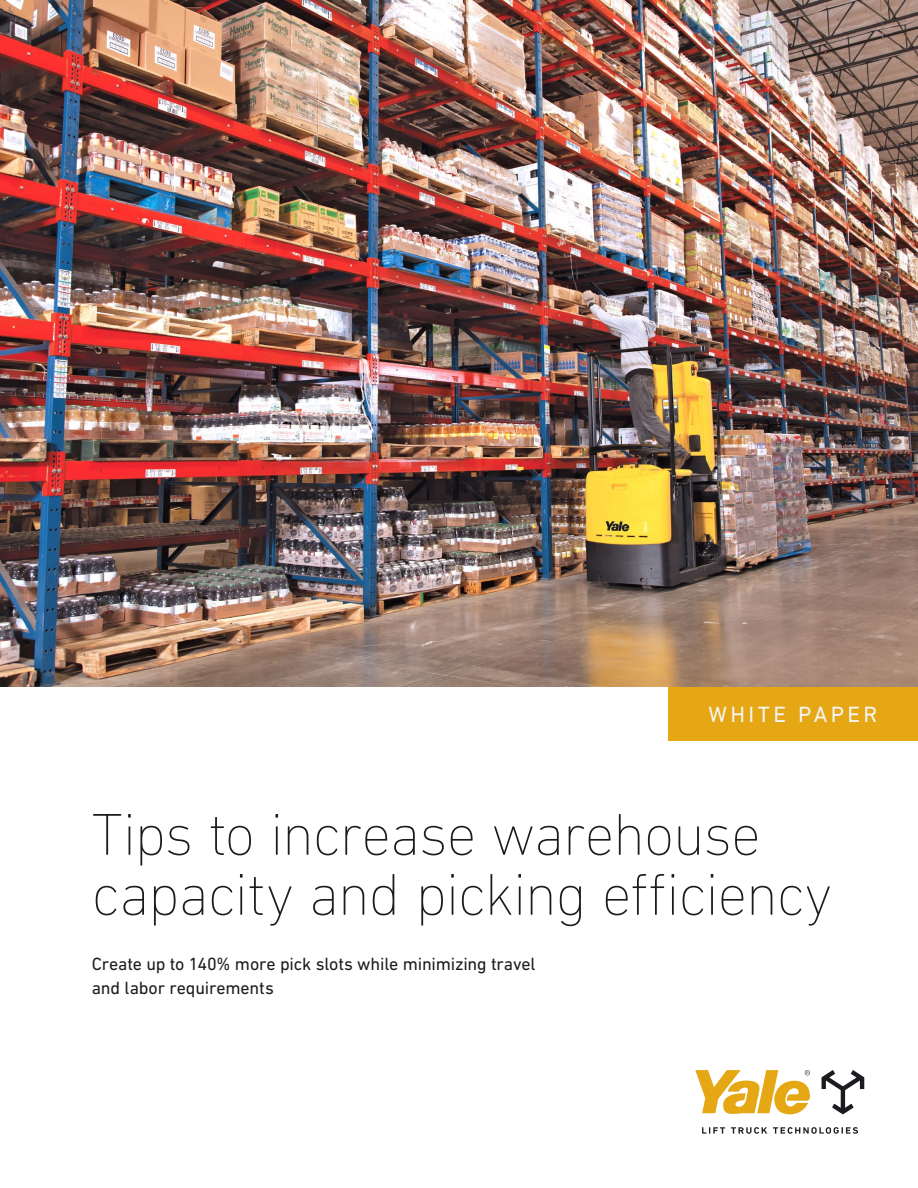
<style>
.page{position:relative;width:918px;height:1188px;background:#fff}
.page>*{position:absolute;margin:0;border:0;box-sizing:border-box;transform-origin:0 0}
.t1{font:200 60px/60px "DIN Next LT Pro";letter-spacing:-.02em;color:#1a1c1f}
.t2{font:22.5px "DIN Next LT Pro";letter-spacing:.15em;color:#f5f5f5}
.t3{font:18px/24px "DIN Next LT Pro";letter-spacing:-.01em;color:#1a1c1f}
</style>
<div class="page">
<img style="left:0;top:0;width:918px;height:687px">
<div style="left:668px;top:687px;width:250px;height:54px;background:#e5a713"></div>
<svg style="left:822px;top:1070px;width:42px;height:44px"></svg>
<svg style="left:695px;top:1070px;width:115px;height:45px"></svg>
<svg style="left:702px;top:1127px;width:23px;height:7px"></svg>
<svg style="left:731px;top:1127px;width:36px;height:7px"></svg>
<svg style="left:773px;top:1127px;width:85px;height:7px"></svg>
<p class="t2" style="left:709px;top:701px;width:170px">WHITE PAPER</p>
<h1 class="t1" style="left:92px;top:804px;width:742px">Tips to increase warehouse capacity and picking efficiency</h1>
<p class="t3" style="left:92px;top:952px;width:445px">Create up to 140% more pick slots while minimizing travel and labor requirements</p>
</div>
